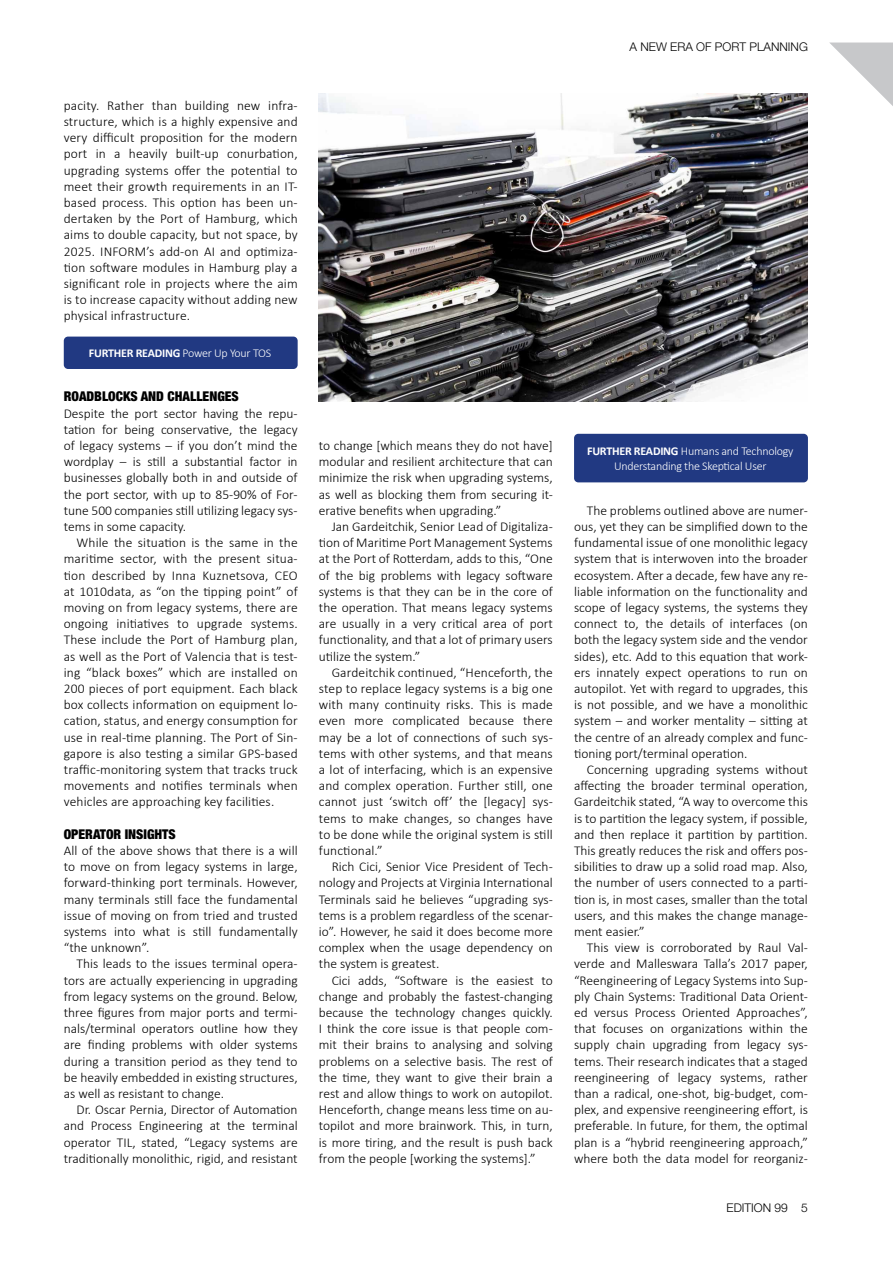
<style>
.page{position:relative;width:893px;height:1263px;background:#fff}
.page>*{position:absolute;margin:0;border:0;box-sizing:border-box;transform-origin:0 0}
.t1{font:300 13.5px/16.2px "Calibri";color:#000;text-align:justify}
.t2{font:900 condensed 13.5px "Helvetica Neue LT Std";color:#000}
.t3{font:300 12px/14.4px "Calibri";letter-spacing:-.02em;color:#fff;text-align:center}
.t4{font:300 12px "Helvetica Neue LT Std";color:#000}
.t5{font:700 12px "Calibri";letter-spacing:-.02em;color:#fff}
.s1{font-weight:300}
.s2{font-weight:700}
</style>
<div class="page">
<div style="left:64px;top:337px;width:234px;height:32px;background:#213982;border-radius:4px"></div>
<div style="left:574px;top:434px;width:234px;height:48px;background:#213982;border-radius:4px"></div>
<img style="left:319px;top:94px;width:489px;height:307px">
<svg style="left:830px;top:43px;width:63px;height:63px"></svg>
<p class="t1" style="left:64px;top:97px;width:235px">pacity. Rather than building new infra&shy;structure, which is a highly expensive and very difficult proposition for the modern port in a heavily built-up conurbation, upgrading systems offer the potential to meet their growth requirements in an IT&shy;based process. This option has been un&shy;dertaken by the Port of Hamburg, which aims to double capacity, but not space, by 2025. INFORM’s add-on AI and optimiza&shy;tion software modules in Hamburg play a significant role in projects where the aim is to increase capacity without adding new physical infrastructure.</p>
<p class="t5" style="left:89px;top:345px;width:184px">FURTHER READING <span class="s1">Power Up Your TOS</span></p>
<p class="t2" style="left:64px;top:388px;width:177px">ROADBLOCKS AND CHALLENGES</p>
<p class="t1" style="left:64px;top:405px;width:235px">Despite the port sector having the repu&shy;tation for being conservative, the legacy of legacy systems – if you don’t mind the wordplay – is still a substantial factor in businesses globally both in and outside of the port sector, with up to 85-90% of For&shy;tune 500 companies still utilizing legacy sys&shy;tems in some capacity.</p>
<p class="t1" style="left:64px;top:534px;width:235px;text-indent:13px">While the situation is the same in the maritime sector, with the present situa&shy;tion described by Inna Kuznetsova, CEO at 1010data, as “on the tipping point” of moving on from legacy systems, there are ongoing initiatives to upgrade systems.<br>These include the Port of Hamburg plan, as well as the Port of Valencia that is test&shy;ing “black boxes” which are installed on 200 pieces of port equipment. Each black box collects information on equipment lo&shy;cation, status, and energy consumption for use in real-time planning. The Port of Sin&shy;gapore is also testing a similar GPS-based traffic-monitoring system that tracks truck movements and notifies terminals when vehicles are approaching key facilities.</p>
<p class="t2" style="left:64px;top:826px;width:114px">OPERATOR INSIGHTS</p>
<p class="t1" style="left:64px;top:842px;width:235px">All of the above shows that there is a will to move on from legacy systems in large, forward-thinking port terminals. However, many terminals still face the fundamental issue of moving on from tried and trusted systems into what is still fundamentally “the unknown”.</p>
<p class="t1" style="left:64px;top:956px;width:235px;text-indent:13px">This leads to the issues terminal opera&shy;tors are actually experiencing in upgrading from legacy systems on the ground. Below, three figures from major ports and termi&shy;nals/terminal operators outline how they are finding problems with older systems during a transition period as they tend to be heavily embedded in existing structures, as well as resistant to change.</p>
<p class="t1" style="left:64px;top:1101px;width:235px;text-indent:13px">Dr. Oscar Pernia, Director of Automation and Process Engineering at the terminal operator TIL, stated, “Legacy systems are traditionally monolithic, rigid, and resistant</p>
<p class="t1" style="left:319px;top:437px;width:235px">to change [which means they do not have] modular and resilient architecture that can minimize the risk when upgrading systems, as well as blocking them from securing it&shy;erative benefits when upgrading.”</p>
<p class="t1" style="left:319px;top:518px;width:235px;text-indent:13px">Jan Gardeitchik, Senior Lead of Digitaliza&shy;tion of Maritime Port Management Systems at the Port of Rotterdam, adds to this, “One of the big problems with legacy software systems is that they can be in the core of the operation. That means legacy systems are usually in a very critical area of port functionality, and that a lot of primary users utilize the system.”</p>
<p class="t1" style="left:319px;top:664px;width:235px;text-indent:13px">Gardeitchik continued, “Henceforth, the step to replace legacy systems is a big one with many continuity risks. This is made even more complicated because there may be a lot of connections of such sys&shy;tems with other systems, and that means a lot of interfacing, which is an expensive and complex operation. Further still, one cannot just ‘switch off’ the [legacy] sys&shy;tems to make changes, so changes have to be done while the original system is still functional.”</p>
<p class="t1" style="left:319px;top:858px;width:235px;text-indent:13px">Rich Cici, Senior Vice President of Tech&shy;nology and Projects at Virginia International Terminals said he believes “upgrading sys&shy;tems is a problem regardless of the scenar&shy;io”. However, he said it does become more complex when the usage dependency on the system is greatest.</p>
<p class="t1" style="left:319px;top:972px;width:235px;text-indent:13px">Cici adds, “Software is the easiest to change and probably the fastest-changing because the technology changes quickly.<br>I think the core issue is that people com&shy;mit their brains to analysing and solving problems on a selective basis. The rest of the time, they want to give their brain a rest and allow things to work on autopilot.<br>Henceforth, change means less time on au&shy;topilot and more brainwork. This, in turn, is more tiring, and the result is push back from the people [working the systems].”</p>
<p class="t4" style="left:630px;top:39px;width:180px">A NEW ERA OF PORT PLANNING</p>
<p class="t3" style="left:587px;top:444px;width:208px"><span class="s2">FURTHER READING</span> Humans and Technology<br>Understanding the Skeptical User</p>
<p class="t1" style="left:574px;top:502px;width:235px;text-indent:13px">The problems outlined above are numer&shy;ous, yet they can be simplified down to the fundamental issue of one monolithic legacy system that is interwoven into the broader ecosystem. After a decade, few have any re&shy;liable information on the functionality and scope of legacy systems, the systems they connect to, the details of interfaces (on both the legacy system side and the vendor sides), etc. Add to this equation that work&shy;ers innately expect operations to run on autopilot. Yet with regard to upgrades, this is not possible, and we have a monolithic system – and worker mentality – sitting at the centre of an already complex and func&shy;tioning port/terminal operation.</p>
<p class="t1" style="left:574px;top:761px;width:235px;text-indent:13px">Concerning upgrading systems without affecting the broader terminal operation, Gardeitchik stated, “A way to overcome this is to partition the legacy system, if possible, and then replace it partition by partition.<br>This greatly reduces the risk and offers pos&shy;sibilities to draw up a solid road map. Also, the number of users connected to a parti&shy;tion is, in most cases, smaller than the total users, and this makes the change manage&shy;ment easier.”</p>
<p class="t1" style="left:574px;top:939px;width:235px;text-indent:13px">This view is corroborated by Raul Val&shy;verde and Malleswara Talla’s 2017 paper, “Reengineering of Legacy Systems into Sup&shy;ply Chain Systems: Traditional Data Orient&shy;ed versus Process Oriented Approaches”, that focuses on organizations within the supply chain upgrading from legacy sys&shy;tems. Their research indicates that a staged reengineering of legacy systems, rather than a radical, one-shot, big-budget, com&shy;plex, and expensive reengineering effort, is preferable. In future, for them, the optimal plan is a “hybrid reengineering approach,” where both the data model for reorganiz-</p>
<p class="t4" style="left:727px;top:1200px;width:83px">EDITION 99 5</p>
</div>
